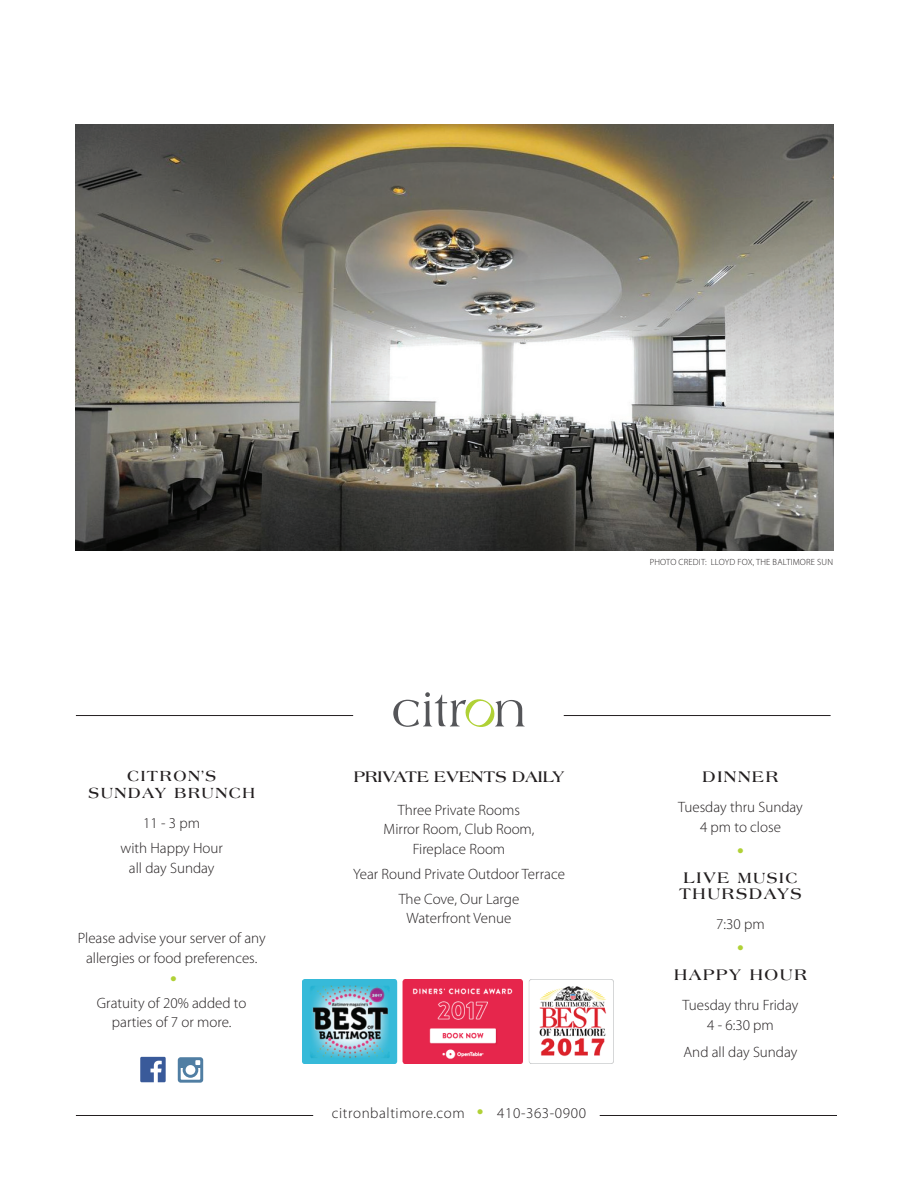
<style>
.page{position:relative;width:918px;height:1188px;background:#fff}
.page>*{position:absolute;margin:0;border:0;box-sizing:border-box;transform-origin:0 0}
.t1{font:24px "Myriad Pro";color:#b0d136}
.t2{font:700 16.5px "Americana";letter-spacing:.1em;color:#231f20}
.t3{font:700 16.5px "Americana";color:#231f20}
.t4{font:700 15.75px/16.5px "Americana";letter-spacing:.1em;color:#231f20;text-align:center}
.t5{font:300 15px/19.5px "Myriad Pro";color:#231f20;text-align:center}
.t6{font:300 15px "Myriad Pro";letter-spacing:.04em;color:#231f20}
.t7{font:300 9px "Myriad Pro";letter-spacing:.02em;color:#231f20}
.s1{font-weight:400;font-size:24px;color:#b0d136}
.s2{font-size:16.5px}
</style>
<div class="page">
<svg style="left:393px;top:692px;width:132px;height:35px"></svg>
<img style="left:302px;top:979px;width:311px;height:85px">
<hr style="left:76px;top:1115px;width:237px;height:1px;background:#231f20">
<hr style="left:600px;top:1115px;width:237px;height:1px;background:#231f20">
<hr style="left:76px;top:715px;width:277px;height:1px;background:#231f20">
<hr style="left:564px;top:715px;width:267px;height:1px;background:#231f20">
<svg style="left:140px;top:1057px;width:26px;height:25px"></svg>
<svg style="left:178px;top:1057px;width:25px;height:26px"></svg>
<img style="left:76px;top:124px;width:757px;height:427px">
<p class="t7" style="left:650px;top:557px;width:185px">PHOTO CREDIT: LLOYD FOX, THE BALTIMORE SUN</p>
<p class="t4" style="left:88px;top:768px;width:168px">CITRON’S<br>SUNDAY BRUNCH</p>
<p class="t5" style="left:121px;top:811px;width:104px;line-height:24.9px">11 - 3 pm<br>with Happy Hour</p>
<p class="t5" style="left:129px;top:858px;width:87px">all day Sunday</p>
<p class="t5" style="left:78px;top:929px;width:189px">Please advise your server of any allergies or food preferences.</p>
<h1 class="t1" style="left:170px;top:964px;width:8px">•</h1>
<p class="t5" style="left:97px;top:993px;width:151px">Gratuity of 20% added to parties of 7 or more.</p>
<p class="t3" style="left:354px;top:767px;width:212px">PRIVATE EVENTS DAILY</p>
<p class="t5" style="left:383px;top:800px;width:153px">Three Private Rooms<br>Mirror Room, Club Room,<br>Fireplace Room</p>
<p class="t5" style="left:353px;top:862px;width:213px;line-height:24.9px">Year Round Private Outdoor Terrace<br>The Cove, Our Large</p>
<p class="t5" style="left:407px;top:909px;width:106px">Waterfront Venue</p>
<p class="t6" style="left:332px;top:1105px;width:256px">citronbaltimore.com <span class="s1">•</span> 410-363-0900</p>
<p class="t2" style="left:703px;top:767px;width:77px">DINNER</p>
<p class="t5" style="left:678px;top:798px;width:126px">Tuesday thru Sunday<br>4 pm to close</p>
<h1 class="t1" style="left:737px;top:835px;width:8px">•</h1>
<p class="t4" style="left:684px;top:869px;width:115px"><span class="s2">LIVE</span> MUSIC</p>
<p class="t2" style="left:679px;top:884px;width:124px">THURSDAYS</p>
<p class="t5" style="left:716px;top:915px;width:50px">7:30 pm</p>
<h1 class="t1" style="left:737px;top:933px;width:8px">•</h1>
<p class="t2" style="left:674px;top:965px;width:134px">HAPPY HOUR</p>
<p class="t5" style="left:683px;top:996px;width:117px">Tuesday thru Friday<br>4 - 6:30 pm</p>
<p class="t5" style="left:684px;top:1042px;width:115px">And all day Sunday</p>
</div>
